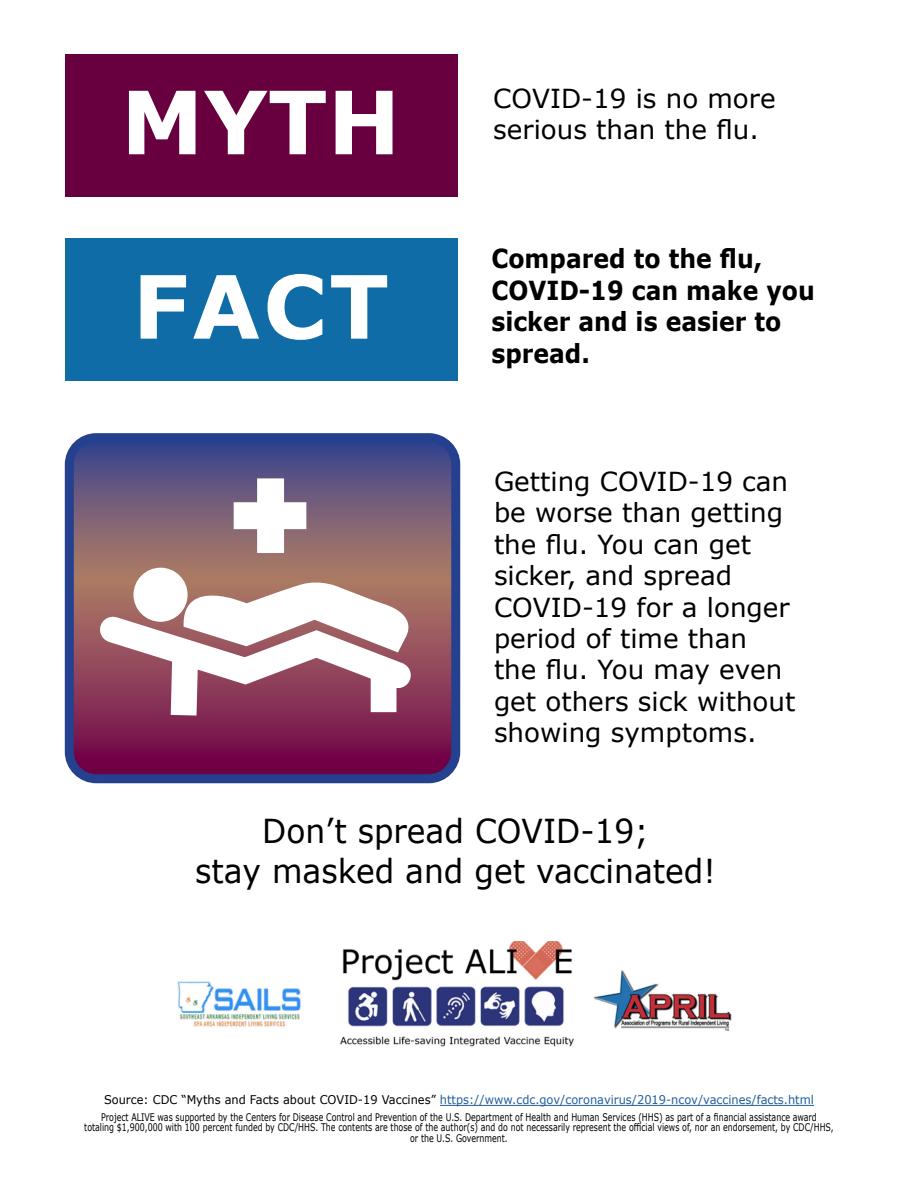
<style>
.page{position:relative;width:918px;height:1188px;background:#fff}
.page>*{position:absolute;margin:0;border:0;box-sizing:border-box;transform-origin:0 0}
.t1{font:700 87.3px "Verdana";letter-spacing:.015em;color:#fff}
.t2{font:33px/39.6px "Verdana";color:#000;text-align:center;scale:.95 1}
.t3{font:26.25px/31.5px "Verdana";color:#000}
.t4{font:700 26.25px/31.5px "Verdana";color:#000;scale:.9 1}
.t5{font:12px "Verdana";color:#215e9e;scale:.95 1}
.t6{font:10.5px/10.5px "Verdana";color:#000;text-align:center;scale:.75 1}
.s1{color:#000}
</style>
<div class="page">
<div style="left:65px;top:54px;width:393px;height:142px;background:#680040"></div>
<div style="left:65px;top:238px;width:393px;height:143px;background:#0f6ca7"></div>
<svg style="left:75px;top:443px;width:375px;height:330px;background:#774a6a"></svg>
<div style="left:65px;top:433px;width:395px;height:350px;border:9px solid #25408f;border-radius:27px"></div>
<div style="left:134px;top:568px;width:54px;height:54px;background:#fff;border-radius:50%"></div>
<svg style="left:98px;top:575px;width:321px;height:155px"></svg>
<div style="left:371px;top:675px;width:25px;height:37px;background:#fff"></div>
<div style="left:257px;top:478px;width:27px;height:75px;background:#fff"></div>
<div style="left:234px;top:502px;width:72px;height:27px;background:#fff"></div>
<hr style="left:440px;top:1105px;width:374px;height:1px;background:#215e9e">
<img style="left:177px;top:940px;width:555px;height:107px">
<h1 class="t1" style="left:121px;top:61px;width:281px">MYTH</h1>
<h1 class="t1" style="left:132px;top:245px;width:258px">FACT</h1>
<p class="t3" style="left:493px;top:82px;width:284px">COVID-19 is no more</p>
<p class="t3" style="left:493px;top:113px;width:267px">serious than the flu.</p>
<h2 class="t4" style="left:491px;top:243px;width:303px">Compared to the flu,</h2>
<p class="t4" style="left:491px;top:274px;width:361px">COVID-19 can make you sicker and is easier to spread.</p>
<p class="t3" style="left:494px;top:465px;width:296px">Getting COVID-19 can be worse than getting</p>
<p class="t3" style="left:494px;top:528px;width:258px">the flu. You can get</p>
<p class="t3" style="left:494px;top:560px;width:297px">sicker, and spread<br>COVID-19 for a longer period of time than</p>
<p class="t3" style="left:494px;top:654px;width:290px">the flu. You may even</p>
<p class="t3" style="left:494px;top:685px;width:303px">get others sick without showing symptoms.</p>
<p class="t2" style="left:195px;top:811px;width:549px">Don’t spread COVID-19;<br>stay masked and get vaccinated!</p>
<p class="t5" style="left:104px;top:1092px;width:749px"><span class="s1">Source: CDC “Myths and Facts about COVID-19 Vaccines”</span> https://www.cdc.gov/coronavirus/2019-ncov/vaccines/facts.html</p>
<p class="t6" style="left:84px;top:1112px;width:1001px">Project ALIVE was supported by the Centers for Disease Control and Prevention of the U.S. Department of Health and Human Services (HHS) as part of a financial assistance award<br>totaling $1,900,000 with 100 percent funded by CDC/HHS. The contents are those of the author(s) and do not necessarily represent the official views of, nor an endorsement, by CDC/HHS, or the U.S. Government.</p>
</div>
